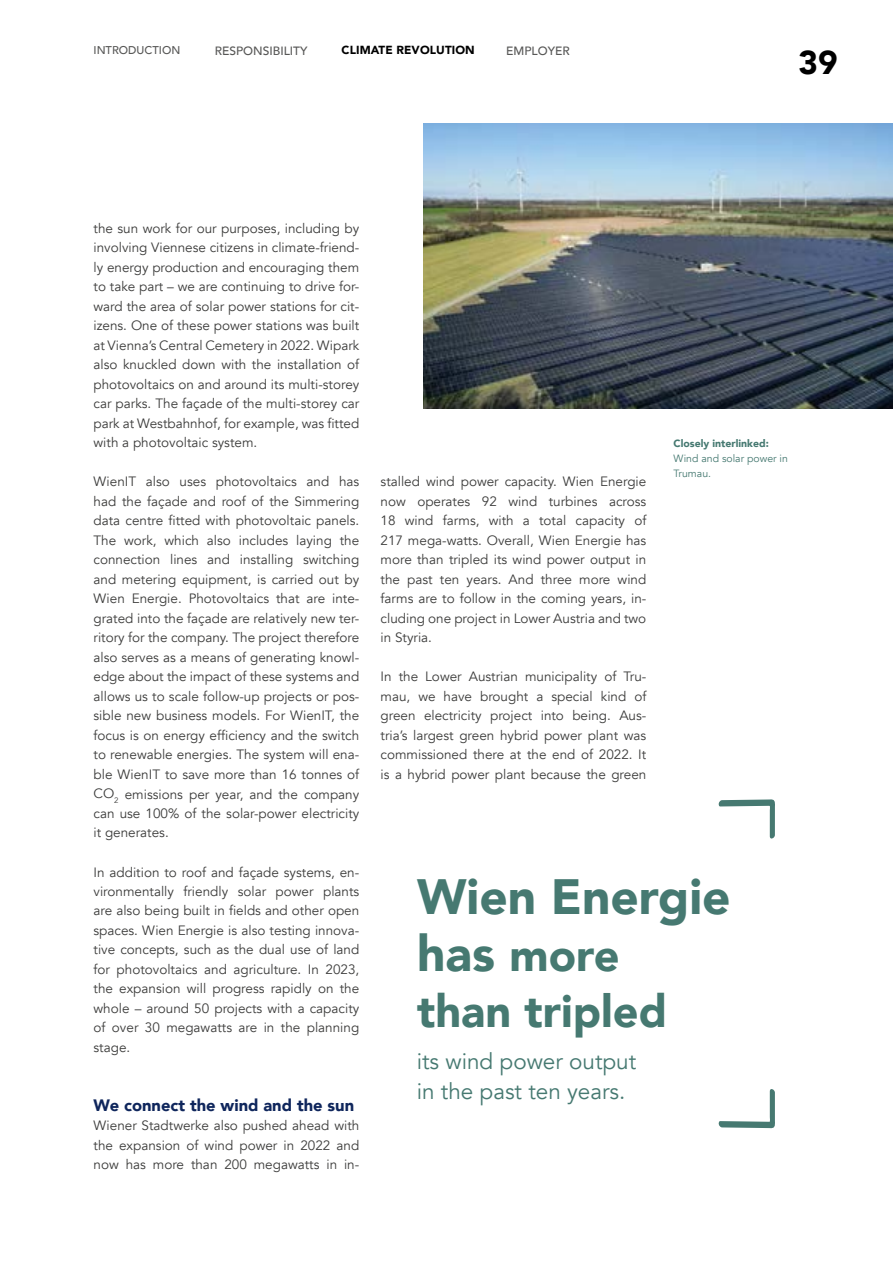
<style>
.page{position:relative;width:893px;height:1263px;background:#fff}
.page>*{position:absolute;margin:0;border:0;box-sizing:border-box;transform-origin:0 0}
.t1{font:900 49.5px "Avenir";color:#467971}
.t2{font:900 45px/55.5px "Avenir";color:#467971}
.t3{font:900 33px "Avenir";color:#000}
.t4{font:22.5px/30px "Avenir";color:#467971}
.t5{font:900 16.5px "Avenir";color:#0f265c}
.t6{font:13.5px/19.5px "Avenir";color:#3c3c3b;text-align:justify}
.t7{font:500 12px "Avenir";color:#575756}
.t8{font:900 11.7px "Avenir";letter-spacing:.01em;color:#000}
.t9{font:500 11.25px "Avenir";color:#575756}
.t10{font:10.5px/15px "Avenir";color:#467971}
.t11{font:900 10.5px "Avenir";color:#467971}
.s1{font-size:49.5px}
</style>
<div class="page">
<img style="left:423px;top:123px;width:470px;height:285px">
<svg style="left:718px;top:799px;width:57px;height:40px"></svg>
<svg style="left:718px;top:1089px;width:57px;height:39px"></svg>
<p class="t9" style="left:94px;top:40px;width:88px">INTRODUCTION</p>
<p class="t7" style="left:215px;top:40px;width:94px">RESPONSIBILITY</p>
<p class="t8" style="left:342px;top:40px;width:135px">CLIMATE REVOLUTION</p>
<p class="t7" style="left:506px;top:40px;width:65px">EMPLOYER</p>
<h3 class="t3" style="left:799px;top:35px;width:41px">39</h3>
<p class="t6" style="left:94px;top:219px;width:267px">the sun work for our purposes, including by involving Viennese citizens in climate-friend&shy;ly energy production and encouraging them to take part – we are continuing to drive for&shy;ward the area of solar power stations for cit&shy;izens. One of these power stations was built at Vienna’s Central Cemetery in 2022. Wipark also knuckled down with the installation of photovoltaics on and around its multi-storey car parks. The façade of the multi-storey car park at Westbahnhof, for example, was fitted with a photovoltaic system.</p>
<p class="t6" style="left:94px;top:472px;width:267px">WienIT also uses photovoltaics and has had the façade and roof of the Simmering data centre fitted with photovoltaic panels.<br>The work, which also includes laying the connection lines and installing switching and metering equipment, is carried out by Wien Energie. Photovoltaics that are inte&shy;grated into the façade are relatively new ter&shy;ritory for the company. The project therefore also serves as a means of generating knowl&shy;edge about the impact of these systems and allows us to scale follow-up projects or pos&shy;sible new business models. For WienIT, the focus is on energy efficiency and the switch to renewable energies. The system will ena&shy;ble WienIT to save more than 16 tonnes of CO<sub>2</sub> emissions per year, and the company can use 100% of the solar-power electricity it generates.</p>
<p class="t6" style="left:94px;top:862px;width:267px">In addition to roof and façade systems, en&shy;vironmentally friendly solar power plants are also being built in fields and other open spaces. Wien Energie is also testing innova&shy;tive concepts, such as the dual use of land for photovoltaics and agriculture. In 2023, the expansion will progress rapidly on the whole – around 50 projects with a capacity of over 30 megawatts are in the planning stage.</p>
<p class="t5" style="left:94px;top:1091px;width:262px">We connect the wind and the sun</p>
<p class="t6" style="left:94px;top:1116px;width:267px">Wiener Stadtwerke also pushed ahead with the expansion of wind power in 2022 and now has more than 200 megawatts in in-</p>
<p class="t6" style="left:381px;top:472px;width:267px">stalled wind power capacity. Wien Energie now operates 92 wind turbines across 18 wind farms, with a total capacity of 217 -mega-watts. Overall, Wien Energie has more than tripled its wind power output in the past ten years. And three more wind farms are to follow in the coming years, in&shy;cluding one project in Lower Austria and two in Styria.</p>
<p class="t6" style="left:381px;top:667px;width:267px">In the Lower Austrian municipality of Tru&shy;mau, we have brought a special kind of green electricity project into being. Aus&shy;tria’s largest green hybrid power plant was commissioned there at the end of 2022. It is a hybrid power plant because the green</p>
<p class="t11" style="left:674px;top:435px;width:97px">Closely interlinked:</p>
<p class="t10" style="left:674px;top:451px;width:116px">Wind and solar power in<br>Trumau.</p>
<h1 class="t1" style="left:417px;top:855px;width:315px">Wien Energie</h1>
<h2 class="t2" style="left:417px;top:927px;width:252px"><span class="s1">has</span> more than tripled</h2>
<h3 class="t4" style="left:417px;top:1047px;width:221px">its wind power output in the past ten years.</h3>
</div>
